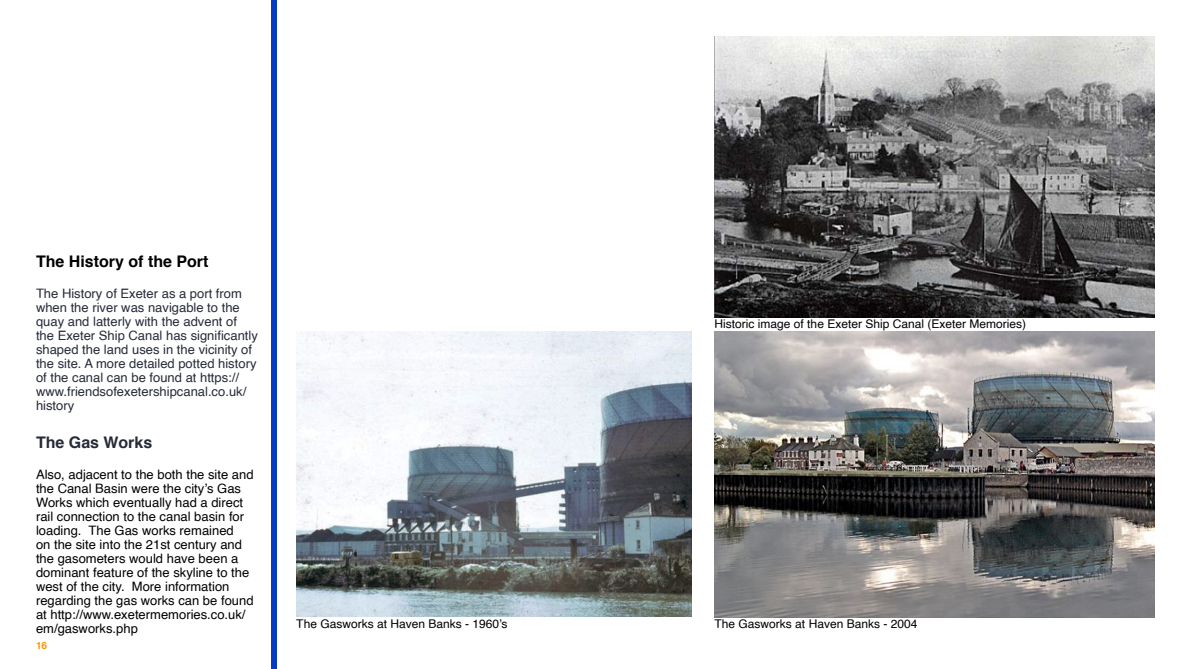
<style>
.page{position:relative;width:1191px;height:669px;background:#fff}
.page>*{position:absolute;margin:0;border:0;box-sizing:border-box;transform-origin:0 0}
.t1{font:700 16px "Helvetica";color:#000}
.t2{font:700 16px "Helvetica";color:#262b39}
.t3{font:13px/14px "Helvetica";color:#000}
.t4{font:13px/14px "Helvetica";color:#262b39}
.t5{font:12px "Helvetica";color:#000}
.t6{font:700 10px "Helvetica";color:#fb9500}
</style>
<div class="page">
<div style="left:272px;top:0;width:5px;height:669px;background:#073ac5"></div>
<img style="left:714px;top:36px;width:441px;height:282px">
<img style="left:296px;top:331px;width:396px;height:286px">
<img style="left:714px;top:331px;width:441px;height:286px">
<p class="t1" style="left:36px;top:248px;width:174px">The History of the Port</p>
<p class="t4" style="left:36px;top:286px;width:223px">The History of Exeter as a port from when the river was navigable to the quay and latterly with the advent of the Exeter Ship Canal has significantly shaped the land uses in the vicinity of the site. A more detailed potted history of the canal can be found at https:// www.friendsofexetershipcanal.co.uk/ history</p>
<p class="t2" style="left:36px;top:429px;width:118px">The Gas Works</p>
<p class="t3" style="left:36px;top:468px;width:219px">Also, adjacent to the both the site and the Canal Basin were the city’s Gas Works which eventually had a direct rail connection to the canal basin for loading. The Gas works remained<br>on the site into the 21st century and the gasometers would have been a dominant feature of the skyline to the west of the city. More information regarding the gas works can be found at http://www.exetermemories.co.uk/ em/gasworks.php</p>
<p class="t6" style="left:36px;top:638px;width:13px">16</p>
<p class="t5" style="left:714px;top:315px;width:313px">Historic image of the Exeter Ship Canal (Exeter Memories)</p>
<p class="t5" style="left:296px;top:614px;width:213px">The Gasworks at Haven Banks - 1960’s</p>
<p class="t5" style="left:714px;top:614px;width:204px">The Gasworks at Haven Banks - 2004</p>
</div>
